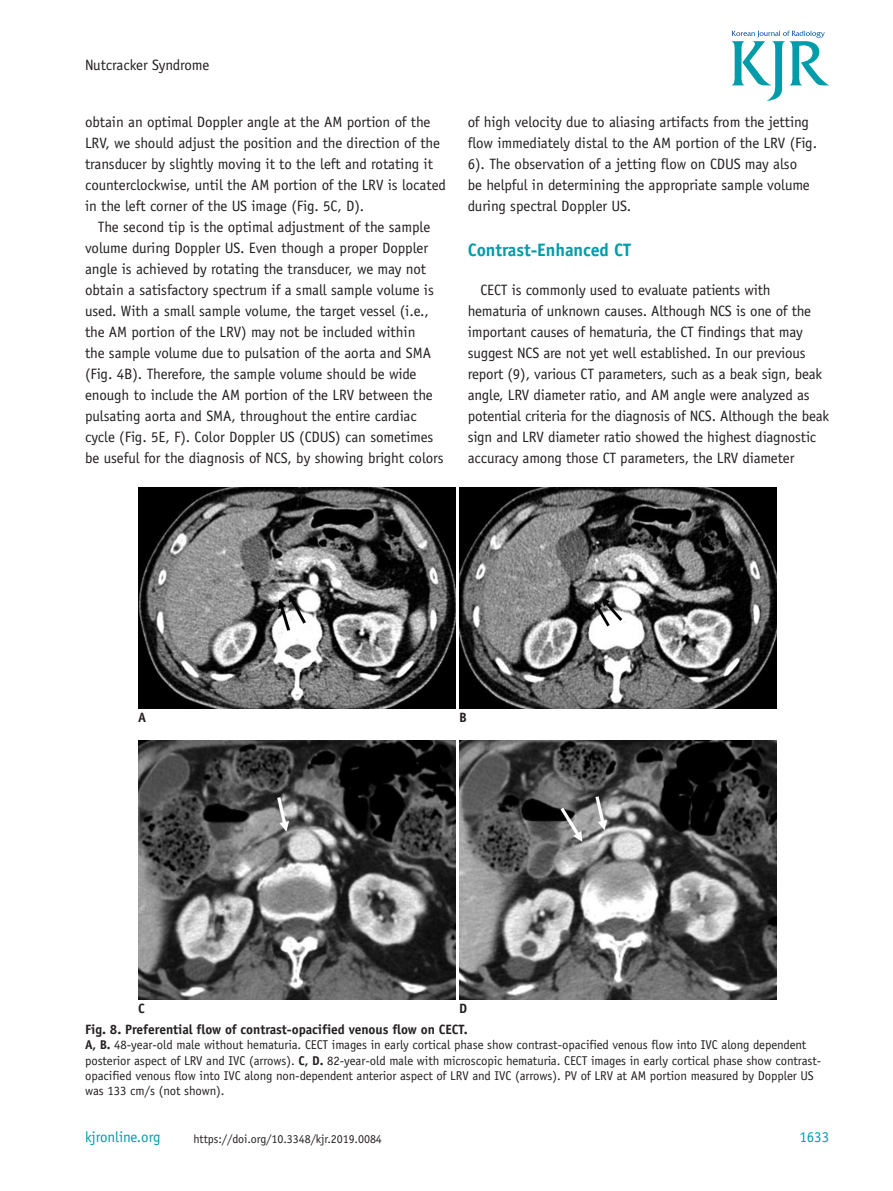
<style>
.page{position:relative;width:893px;height:1191px;background:#fff}
.page>*{position:absolute;margin:0;border:0;box-sizing:border-box;transform-origin:0 0}
.t1{font:700 18px "Officina Sans Std";letter-spacing:-.005em;color:#009caa}
.t2{font:15px/21px "Officina Sans Std";letter-spacing:-.005em;color:#231f20}
.t3{font:15px "Officina Sans Std";letter-spacing:-.005em;color:#009caa}
.t4{font:700 13.5px "Officina Sans Std";letter-spacing:-.005em;color:#231f20}
.t5{font:12.75px/15.3px "Officina Sans Std";letter-spacing:-.005em;color:#231f20}
.t6{font:12px "Officina Sans Std";letter-spacing:-.005em;color:#231f20}
.s1{font-weight:700}
</style>
<div class="page">
<svg style="left:732px;top:31px;width:97px;height:70px"></svg>
<img style="left:138px;top:487px;width:317px;height:222px">
<img style="left:138px;top:740px;width:317px;height:259px">
<img style="left:459px;top:740px;width:317px;height:259px">
<img style="left:459px;top:487px;width:317px;height:222px">
<p class="t2" style="left:85px;top:54px;width:126px">Nutcracker Syndrome</p>
<p class="t2" style="left:85px;top:112px;width:362px">obtain an optimal Doppler angle at the AM portion of the LRV, we should adjust the position and the direction of the transducer by slightly moving it to the left and rotating it counterclockwise, until the AM portion of the LRV is located in the left corner of the US image (Fig. 5C, D).</p>
<p class="t2" style="left:85px;top:217px;width:360px;text-indent:13px">The second tip is the optimal adjustment of the sample volume during Doppler US. Even though a proper Doppler angle is achieved by rotating the transducer, we may not obtain a satisfactory spectrum if a small sample volume is used. With a small sample volume, the target vessel (i.e., the AM portion of the LRV) may not be included within<br>the sample volume due to pulsation of the aorta and SMA (Fig. 4B). Therefore, the sample volume should be wide enough to include the AM portion of the LRV between the pulsating aorta and SMA, throughout the entire cardiac cycle (Fig. 5E, F). Color Doppler US (CDUS) can sometimes be useful for the diagnosis of NCS, by showing bright colors</p>
<p class="t2" style="left:468px;top:112px;width:351px">of high velocity due to aliasing artifacts from the jetting flow immediately distal to the AM portion of the LRV (Fig.<br>6). The observation of a jetting flow on CDUS may also<br>be helpful in determining the appropriate sample volume during spectral Doppler US.</p>
<p class="t1" style="left:468px;top:238px;width:165px">Contrast-Enhanced CT</p>
<p class="t2" style="left:468px;top:280px;width:363px;text-indent:13px">CECT is commonly used to evaluate patients with hematuria of unknown causes. Although NCS is one of the important causes of hematuria, the CT findings that may suggest NCS are not yet well established. In our previous report (9), various CT parameters, such as a beak sign, beak angle, LRV diameter ratio, and AM angle were analyzed as potential criteria for the diagnosis of NCS. Although the beak sign and LRV diameter ratio showed the highest diagnostic accuracy among those CT parameters, the LRV diameter</p>
<p class="t4" style="left:138px;top:709px;width:10px">A</p>
<p class="t4" style="left:459px;top:709px;width:9px">B</p>
<p class="t4" style="left:138px;top:999px;width:8px">C</p>
<p class="t4" style="left:459px;top:999px;width:10px">D</p>
<p class="t4" style="left:85px;top:1020px;width:384px">Fig. 8. Preferential flow of contrast-opacified venous flow on CECT.</p>
<p class="t5" style="left:85px;top:1037px;width:738px"><span class="s1">A, B.</span> 48-year-old male without hematuria. CECT images in early cortical phase show contrast-opacified venous flow into IVC along dependent posterior aspect of LRV and IVC (arrows). <span class="s1">C, D.</span> 82-year-old male with microscopic hematuria. CECT images in early cortical phase show contrast&shy;opacified venous flow into IVC along non-dependent anterior aspect of LRV and IVC (arrows). PV of LRV at AM portion measured by Doppler US was 133 cm/s (not shown).</p>
<p class="t3" style="left:85px;top:1128px;width:77px">kjronline.org</p>
<p class="t6" style="left:194px;top:1132px;width:190px">https://doi.org/10.3348/kjr.2019.0084</p>
<p class="t3" style="left:799px;top:1128px;width:31px">1633</p>
</div>
